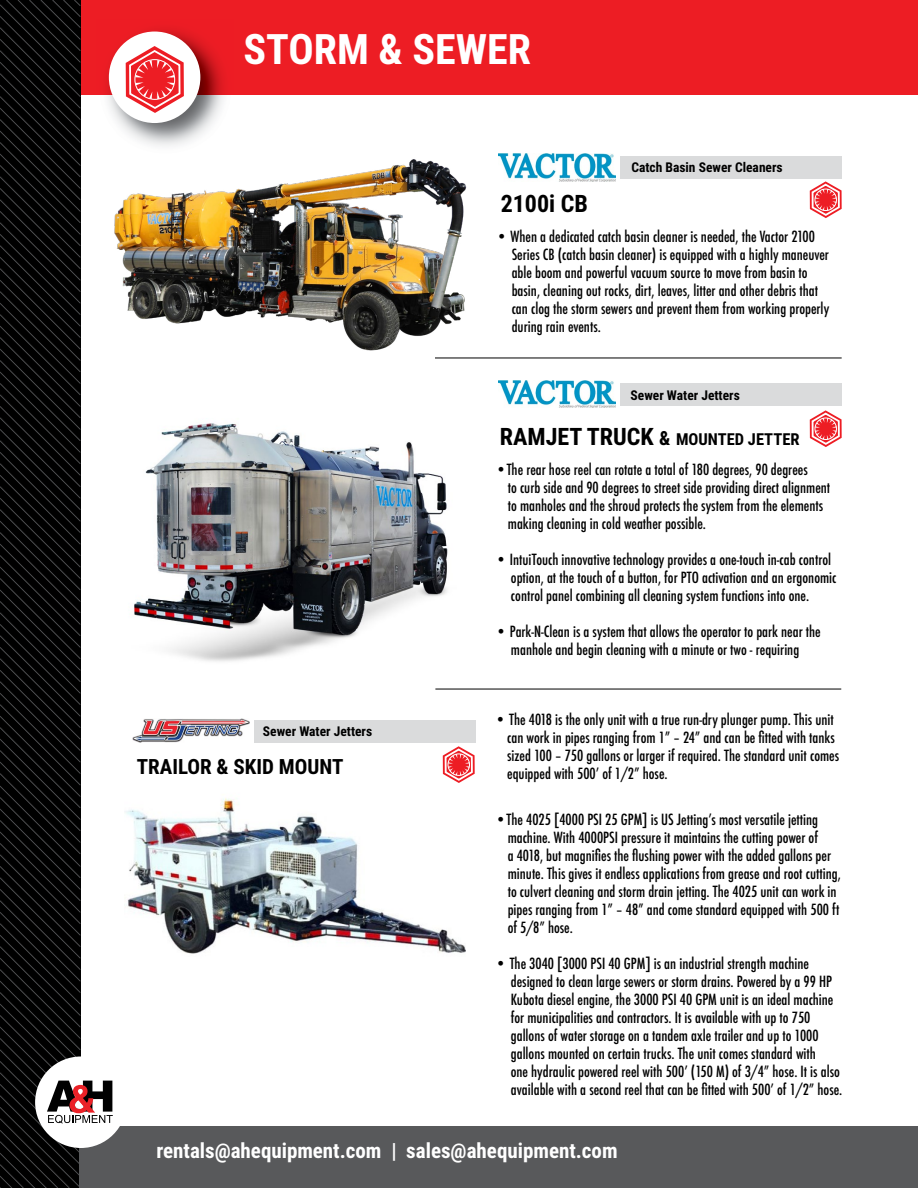
<style>
.page{position:relative;width:918px;height:1188px;background:#fff}
.page>*{position:absolute;margin:0;border:0;box-sizing:border-box;transform-origin:0 0}
.t1{font:700 42px "Roboto Condensed";color:#fff}
.t2{font:700 24px "Roboto Condensed";color:#000}
.t3{font:700 21px "Roboto Condensed";color:#fff}
.t4{font:700 21px "Roboto Condensed";color:#000}
.t5{font:700 16.5px "Roboto Condensed";color:#000}
.t6{font:500 condensed 15px/18px "Futura";color:#000}
.t7{font:700 13.5px "Roboto Condensed";color:#000}
.s1{font-size:24px}
.s2{font-size:19.5px}
</style>
<div class="page">
<div style="left:81px;top:0;width:837px;height:94px;background:#ed1d24"></div>
<div style="left:80px;top:1126px;width:838px;height:62px;background:#58595b"></div>
<img style="left:113px;top:29px;width:121px;height:117px">
<div style="left:109px;top:32px;width:91px;height:91px;background:#fff;border-radius:50%"></div>
<div style="left:35px;top:1057px;width:92px;height:91px;background:#fff;border-radius:50%"></div>
<svg style="left:0;top:0;width:113px;height:1188px"></svg>
<hr style="left:435px;top:689px;width:406px;height:1px;background:#000">
<img style="left:105px;top:156px;width:362px;height:199px">
<div style="left:620px;top:383px;width:222px;height:22px;background:#dadbdc"></div>
<div style="left:620px;top:156px;width:222px;height:22px;background:#dadbdc"></div>
<div style="left:254px;top:720px;width:222px;height:23px;background:#dadbdc"></div>
<img style="left:107px;top:397px;width:341px;height:275px">
<img style="left:498px;top:154px;width:118px;height:27px">
<img style="left:498px;top:381px;width:118px;height:27px">
<img style="left:132px;top:718px;width:117px;height:24px">
<img style="left:125px;top:798px;width:340px;height:156px">
<hr style="left:435px;top:358px;width:407px;height:1px;background:#000">
<svg style="left:125px;top:46px;width:60px;height:67px"></svg>
<svg style="left:810px;top:181px;width:32px;height:37px"></svg>
<svg style="left:810px;top:410px;width:32px;height:37px"></svg>
<svg style="left:443px;top:746px;width:32px;height:37px"></svg>
<h1 class="t1" style="left:244px;top:19px;width:289px">STORM &amp; SEWER</h1>
<h2 class="t2" style="left:501px;top:186px;width:89px">2100i CB</h2>
<p class="t7" style="left:631px;top:158px;width:153px">Catch Basin Sewer Cleaners</p>
<p class="t6" style="left:512px;top:228px;width:319px;text-indent:-16px">• When a dedicated catch basin cleaner is needed, the Vactor 2100<br>Series CB (catch basin cleaner) is equipped with a highly maneuver able boom and powerful vacuum source to move from basin to basin, cleaning out rocks, dirt, leaves, litter and other debris that can clog the storm sewers and prevent them from working properly during rain events.</p>
<p class="t7" style="left:631px;top:386px;width:111px">Sewer Water Jetters</p>
<p class="t5" style="left:500px;top:428px;width:301px"><span class="s1">RAMJET TRUCK</span> <span class="s2">&amp;</span> MOUNTED JETTER</p>
<p class="t7" style="left:263px;top:722px;width:111px">Sewer Water Jetters</p>
<h3 class="t4" style="left:137px;top:752px;width:208px">TRAILOR &amp; SKID MOUNT</h3>
<p class="t6" style="left:508px;top:460px;width:324px;text-indent:-12px">•The rear hose reel can rotate a total of 180 degrees, 90 degrees<br>to curb side and 90 degrees to street side providing direct alignment to manholes and the shroud protects the system from the elements making cleaning in cold weather possible.</p>
<p class="t6" style="left:511px;top:550px;width:327px;text-indent:-16px">• IntuiTouch innovative technology provides a one-touch in-cab control option, at the touch of a button, for PTO activation and an ergonomic control panel combining all cleaning system functions into one.</p>
<p class="t6" style="left:495px;top:622px;width:327px;text-align:center">• Park-N-Clean is a system that allows the operator to park near the manhole and begin cleaning with a minute or two - requiring</p>
<p class="t6" style="left:507px;top:711px;width:334px;text-indent:-12px">• The 4018 is the only unit with a true run-dry plunger pump. This unit can work in pipes ranging from 1” – 24” and can be fitted with tanks sized 100 – 750 gallons or larger if required. The standard unit comes equipped with 500’ of 1/2” hose.</p>
<p class="t6" style="left:508px;top:810px;width:335px;text-indent:-12px">•The 4025 [4000 PSI 25 GPM] is US Jetting’s most versatile jetting machine. With 4000PSI pressure it maintains the cutting power of<br>a 4018, but magnifies the flushing power with the added gallons per minute. This gives it endless applications from grease and root cutting, to culvert cleaning and storm drain jetting. The 4025 unit can work in pipes ranging from 1” – 48” and come standard equipped with 500 ft of 5/8” hose.</p>
<p class="t6" style="left:511px;top:954px;width:333px;text-indent:-16px">• The 3040 [3000 PSI 40 GPM] is an industrial strength machine designed to clean large sewers or storm drains. Powered by a 99 HP Kubota diesel engine, the 3000 PSI 40 GPM unit is an ideal machine for municipalities and contractors. It is available with up to 750 gallons of water storage on a tandem axle trailer and up to 1000 gallons mounted on certain trucks. The unit comes standard with<br>one hydraulic powered reel with 500’ (150 M) of 3/4” hose. It is also available with a second reel that can be fitted with 500’ of 1/2” hose.</p>
<h3 class="t3" style="left:156px;top:1136px;width:463px">rentals@ahequipment.com | sales@ahequipment.com</h3>
</div>
